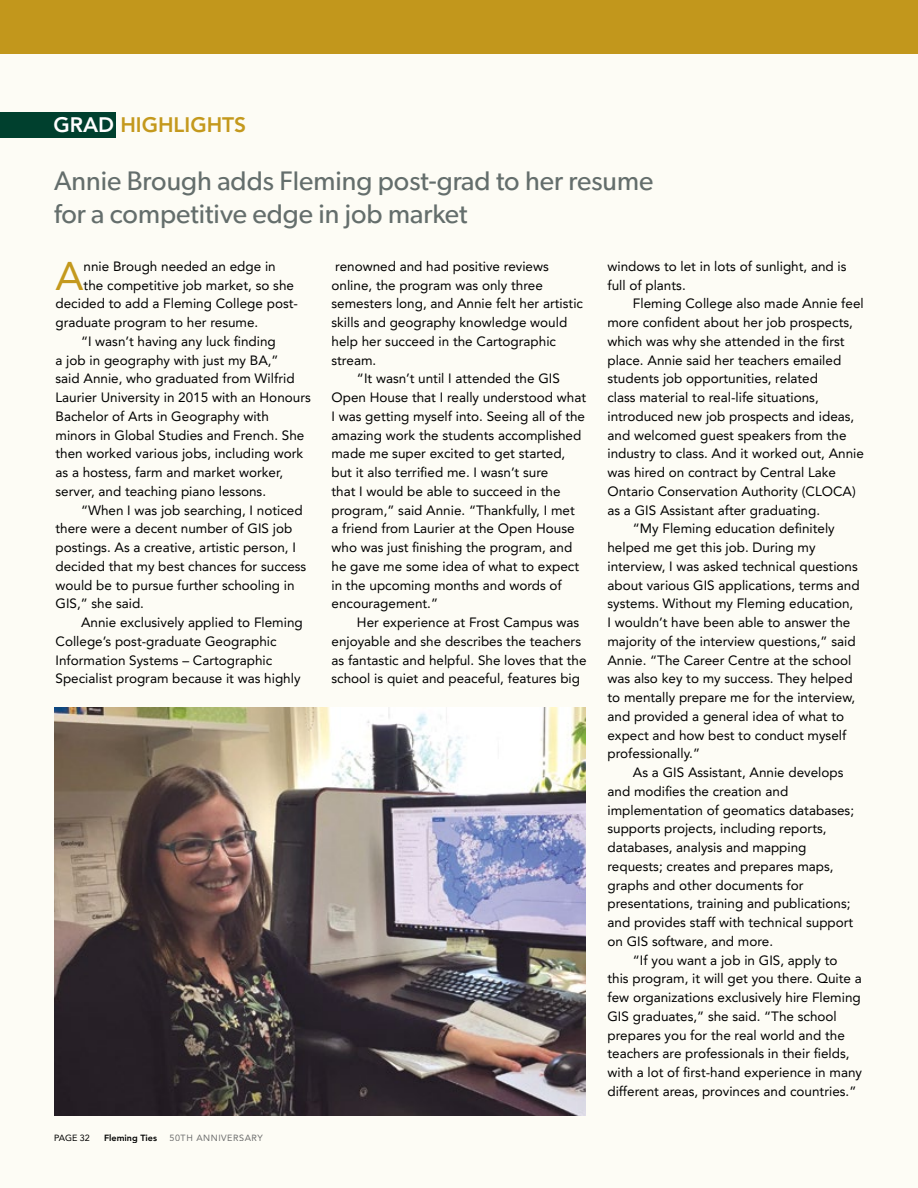
<style>
.page{position:relative;width:918px;height:1188px;background:#fff}
.page>*{position:absolute;margin:0;border:0;box-sizing:border-box;transform-origin:0 0}
.t1{font:40.05px "Avenir LT Std";color:#c4991d}
.t2{font:27px/33px "Gibson";color:#646e6c}
.t3{font:800 21px "Avenir LT Std";color:#c4991d}
.t4{font:13.5px/18.8px "Avenir LT Std";color:#000}
.t5{font:9px "Avenir LT Std";letter-spacing:.06em;color:#6d6e71}
.t6{font:800 9px "Avenir LT Std";color:#000}
.t7{font:9px "Avenir LT Std";color:#000}
.s1{color:#fff}
</style>
<div class="page">
<div style="left:55px;top:1134px;width:34px;height:7px;background:#fdfcf5"></div>
<div style="left:105px;top:1134px;width:52px;height:9px;background:#fdfcf5"></div>
<div style="left:170px;top:1134px;width:93px;height:7px;background:#fdfcf5"></div>
<img style="left:54px;top:708px;width:531px;height:408px">
<div style="left:0;top:0;width:918px;height:53px;background:#c2971c"></div>
<div style="left:0;top:112px;width:115px;height:25px;background:#00402e"></div>
<h3 class="t3" style="left:53px;top:112px;width:194px"><span class="s1">GRAD</span> HIGHLIGHTS</h3>
<h2 class="t2" style="left:54px;top:163px;width:601px">Annie Brough adds Fleming post-grad to her resume for a competitive edge in job market</h2>
<h1 class="t1" style="left:56px;top:252px;width:30px">A</h1>
<p class="t4" style="left:84px;top:257px;width:194px">nnie Brough needed an edge in</p>
<p class="t4" style="left:84px;top:276px;width:212px">the competitive job market, so she</p>
<p class="t4" style="left:56px;top:294px;width:244px">decided to add a Fleming College post-</p>
<p class="t4" style="left:56px;top:313px;width:204px">graduate program to her resume.</p>
<p class="t4" style="left:81px;top:332px;width:196px">“I wasn’t having any luck finding</p>
<p class="t4" style="left:56px;top:351px;width:225px">a job in geography with just my BA,”</p>
<p class="t4" style="left:56px;top:369px;width:241px">said Annie, who graduated from Wilfrid</p>
<p class="t4" style="left:56px;top:388px;width:257px">Laurier University in 2015 with an Honours</p>
<p class="t4" style="left:56px;top:407px;width:215px">Bachelor of Arts in Geography with</p>
<p class="t4" style="left:56px;top:426px;width:250px">minors in Global Studies and French. She</p>
<p class="t4" style="left:56px;top:444px;width:249px">then worked various jobs, including work</p>
<p class="t4" style="left:56px;top:463px;width:229px">as a hostess, farm and market worker,</p>
<p class="t4" style="left:56px;top:482px;width:212px">server, and teaching piano lessons.</p>
<p class="t4" style="left:81px;top:501px;width:223px">“When I was job searching, I noticed</p>
<p class="t4" style="left:56px;top:519px;width:238px">there were a decent number of GIS job</p>
<p class="t4" style="left:56px;top:538px;width:242px">postings. As a creative, artistic person, I</p>
<p class="t4" style="left:56px;top:557px;width:252px">decided that my best chances for success</p>
<p class="t4" style="left:56px;top:576px;width:241px">would be to pursue further schooling in</p>
<p class="t4" style="left:56px;top:594px;width:90px">GIS,” she said.</p>
<p class="t4" style="left:81px;top:613px;width:223px">Annie exclusively applied to Fleming</p>
<p class="t4" style="left:56px;top:632px;width:223px">College’s post-graduate Geographic</p>
<p class="t4" style="left:56px;top:651px;width:218px">Information Systems – Cartographic</p>
<p class="t4" style="left:56px;top:669px;width:247px">Specialist program because it was highly</p>
<p class="t4" style="left:335px;top:257px;width:215px">renowned and had positive reviews</p>
<p class="t4" style="left:331px;top:276px;width:213px">online, the program was only three</p>
<p class="t4" style="left:331px;top:294px;width:253px">semesters long, and Annie felt her artistic</p>
<p class="t4" style="left:331px;top:313px;width:237px">skills and geography knowledge would</p>
<p class="t4" style="left:331px;top:332px;width:226px">help her succeed in the Cartographic</p>
<p class="t4" style="left:331px;top:351px;width:46px">stream.</p>
<p class="t4" style="left:357px;top:369px;width:204px">“It wasn’t until I attended the GIS</p>
<p class="t4" style="left:331px;top:388px;width:256px">Open House that I really understood what</p>
<p class="t4" style="left:331px;top:407px;width:255px">I was getting myself into. Seeing all of the</p>
<p class="t4" style="left:331px;top:426px;width:251px">amazing work the students accomplished</p>
<p class="t4" style="left:331px;top:444px;width:235px">made me super excited to get started,</p>
<p class="t4" style="left:331px;top:463px;width:218px">but it also terrified me. I wasn’t sure</p>
<p class="t4" style="left:331px;top:482px;width:231px">that I would be able to succeed in the</p>
<p class="t4" style="left:331px;top:501px;width:245px">program,” said Annie. “Thankfully, I met</p>
<p class="t4" style="left:331px;top:519px;width:245px">a friend from Laurier at the Open House</p>
<p class="t4" style="left:331px;top:538px;width:242px">who was just finishing the program, and</p>
<p class="t4" style="left:331px;top:557px;width:249px">he gave me some idea of what to expect</p>
<p class="t4" style="left:331px;top:576px;width:232px">in the upcoming months and words of</p>
<p class="t4" style="left:331px;top:594px;width:108px">encouragement.”</p>
<p class="t4" style="left:357px;top:613px;width:224px">Her experience at Frost Campus was</p>
<p class="t4" style="left:331px;top:632px;width:251px">enjoyable and she describes the teachers</p>
<p class="t4" style="left:331px;top:651px;width:257px">as fantastic and helpful. She loves that the</p>
<p class="t4" style="left:331px;top:669px;width:250px">school is quiet and peaceful, features big</p>
<p class="t7" style="left:54px;top:1132px;width:37px">PAGE 32</p>
<p class="t6" style="left:104px;top:1132px;width:55px">Fleming Ties</p>
<p class="t5" style="left:170px;top:1132px;width:95px">50TH ANNIVERSARY</p>
<p class="t4" style="left:607px;top:257px;width:241px">windows to let in lots of sunlight, and is full of plants.</p>
<p class="t4" style="left:633px;top:294px;width:232px">Fleming College also made Annie feel</p>
<p class="t4" style="left:607px;top:313px;width:247px">more confident about her job prospects,</p>
<p class="t4" style="left:607px;top:332px;width:239px">which was why she attended in the first</p>
<p class="t4" style="left:607px;top:351px;width:235px">place. Annie said her teachers emailed</p>
<p class="t4" style="left:607px;top:369px;width:212px">students job opportunities, related</p>
<p class="t4" style="left:607px;top:388px;width:213px">class material to real-life situations,</p>
<p class="t4" style="left:607px;top:407px;width:248px">introduced new job prospects and ideas,</p>
<p class="t4" style="left:607px;top:426px;width:241px">and welcomed guest speakers from the</p>
<p class="t4" style="left:607px;top:444px;width:258px">industry to class. And it worked out, Annie</p>
<p class="t4" style="left:607px;top:463px;width:230px">was hired on contract by Central Lake</p>
<p class="t4" style="left:607px;top:482px;width:250px">Ontario Conservation Authority (CLOCA)</p>
<p class="t4" style="left:607px;top:501px;width:214px">as a GIS Assistant after graduating.</p>
<p class="t4" style="left:633px;top:519px;width:203px">“My Fleming education definitely</p>
<p class="t4" style="left:607px;top:538px;width:210px">helped me get this job. During my</p>
<p class="t4" style="left:607px;top:557px;width:252px">interview, I was asked technical questions</p>
<p class="t4" style="left:607px;top:576px;width:254px">about various GIS applications, terms and</p>
<p class="t4" style="left:607px;top:594px;width:247px">systems. Without my Fleming education,</p>
<p class="t4" style="left:607px;top:613px;width:244px">I wouldn’t have been able to answer the</p>
<p class="t4" style="left:607px;top:632px;width:250px">majority of the interview questions,” said</p>
<p class="t4" style="left:607px;top:651px;width:245px">Annie. “The Career Centre at the school</p>
<p class="t4" style="left:607px;top:669px;width:247px">was also key to my success. They helped</p>
<p class="t4" style="left:607px;top:688px;width:249px">to mentally prepare me for the interview,</p>
<p class="t4" style="left:607px;top:707px;width:238px">and provided a general idea of what to</p>
<p class="t4" style="left:607px;top:726px;width:240px">expect and how best to conduct myself</p>
<p class="t4" style="left:607px;top:744px;width:94px">professionally.”</p>
<p class="t4" style="left:633px;top:763px;width:212px">As a GIS Assistant, Annie develops</p>
<p class="t4" style="left:607px;top:782px;width:182px">and modifies the creation and</p>
<p class="t4" style="left:607px;top:801px;width:248px">implementation of geomatics databases;</p>
<p class="t4" style="left:607px;top:819px;width:221px">supports projects, including reports,</p>
<p class="t4" style="left:607px;top:838px;width:201px">databases, analysis and mapping</p>
<p class="t4" style="left:607px;top:857px;width:228px">requests; creates and prepares maps,</p>
<p class="t4" style="left:607px;top:876px;width:198px">graphs and other documents for</p>
<p class="t4" style="left:607px;top:894px;width:245px">presentations, training and publications;</p>
<p class="t4" style="left:607px;top:913px;width:247px">and provides staff with technical support</p>
<p class="t4" style="left:607px;top:932px;width:167px">on GIS software, and more.</p>
<p class="t4" style="left:633px;top:951px;width:206px">“If you want a job in GIS, apply to</p>
<p class="t4" style="left:607px;top:969px;width:256px">this program, it will get you there. Quite a</p>
<p class="t4" style="left:607px;top:988px;width:255px">few organizations exclusively hire Fleming</p>
<p class="t4" style="left:607px;top:1007px;width:231px">GIS graduates,” she said. “The school</p>
<p class="t4" style="left:607px;top:1026px;width:239px">prepares you for the real world and the</p>
<p class="t4" style="left:607px;top:1044px;width:244px">teachers are professionals in their fields,</p>
<p class="t4" style="left:607px;top:1063px;width:256px">with a lot of first-hand experience in many</p>
<p class="t4" style="left:607px;top:1082px;width:250px">different areas, provinces and countries.”</p>
</div>
